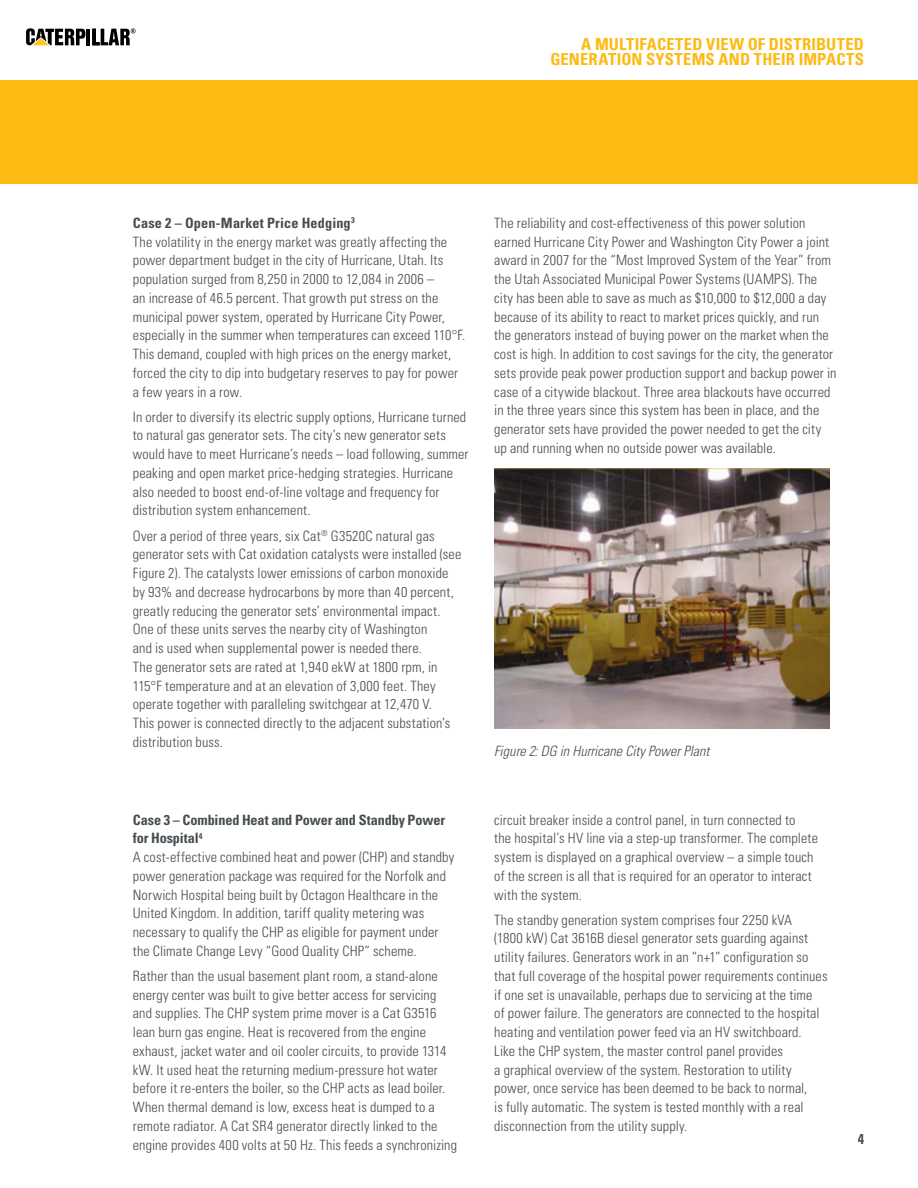
<style>
.page{position:relative;width:918px;height:1188px;background:#fff}
.page>*{position:absolute;margin:0;border:0;box-sizing:border-box;transform-origin:0 0}
.t1{font:700 condensed 16.5px/15px "Univers LT Std";letter-spacing:.01em;color:#fcba13;text-align:right}
.BULLETS{font:300 condensed 14.25px/18.8px "Univers LT Std";letter-spacing:.01em;color:#454d51}
.BULLETS-2{font:italic 300 condensed 14.25px "Univers LT Std";color:#454d51}
.t2{font:700 condensed 14.25px "Univers LT Std";color:#454d51}
.s1{font-weight:700}
</style>
<div class="page">
<hr style="left:87px;top:29px;width:3px;height:16px;background:#000">
<svg style="left:26px;top:28px;width:59px;height:17px"></svg>
<svg style="left:92px;top:28px;width:44px;height:17px"></svg>
<div style="left:0;top:81px;width:918px;height:103px;background:#fcba13"></div>
<img style="left:494px;top:469px;width:335px;height:259px">
<p class="t1" style="left:550px;top:37px;width:315px">A MULTIFACETED VIEW OF DISTRIBUTED<br>GENERATION SYSTEMS AND THEIR IMPACTS</p>
<p class="BULLETS" style="left:133px;top:213px;width:334px"><span class="s1">Case 2 – Open-Market Price Hedging</span><sup>3<br></sup>The volatility in the energy market was greatly affecting the power department budget in the city of Hurricane, Utah. Its population surged from 8,250 in 2000 to 12,084 in 2006 –<br>an increase of 46.5 percent. That growth put stress on the municipal power system, operated by Hurricane City Power, especially in the summer when temperatures can exceed 110°F.<br>This demand, coupled with high prices on the energy market, forced the city to dip into budgetary reserves to pay for power a few years in a row.</p>
<p class="BULLETS" style="left:133px;top:407px;width:337px">In order to diversify its electric supply options, Hurricane turned to natural gas generator sets. The city’s new generator sets would have to meet Hurricane’s needs – load following, summer peaking and open market price-hedging strategies. Hurricane also needed to boost end-of-line voltage and frequency for distribution system enhancement.</p>
<p class="BULLETS" style="left:133px;top:526px;width:330px">Over a period of three years, six Cat<sup>®</sup> G3520C natural gas generator sets with Cat oxidation catalysts were installed (see Figure 2). The catalysts lower emissions of carbon monoxide by 93% and decrease hydrocarbons by more than 40 percent, greatly reducing the generator sets’ environmental impact.<br>One of these units serves the nearby city of Washington<br>and is used when supplemental power is needed there.<br>The generator sets are rated at 1,940 ekW at 1800 rpm, in 115°F temperature and at an elevation of 3,000 feet. They operate together with paralleling switchgear at 12,470 V.<br>This power is connected directly to the adjacent substation’s distribution buss.</p>
<p class="BULLETS" style="left:133px;top:810px;width:323px"><span class="s1">Case 3 – Combined Heat and Power and Standby Power for Hospital</span><sup>4<br></sup>A cost-effective combined heat and power (CHP) and standby power generation package was required for the Norfolk and Norwich Hospital being built by Octagon Healthcare in the United Kingdom. In addition, tariff quality metering was necessary to qualify the CHP as eligible for payment under the Climate Change Levy “Good Quality CHP” scheme.</p>
<p class="BULLETS" style="left:133px;top:967px;width:326px">Rather than the usual basement plant room, a stand-alone energy center was built to give better access for servicing and supplies. The CHP system prime mover is a Cat G3516 lean burn gas engine. Heat is recovered from the engine exhaust, jacket water and oil cooler circuits, to provide 1314 kW. It used heat the returning medium-pressure hot water before it re-enters the boiler, so the CHP acts as lead boiler.<br>When thermal demand is low, excess heat is dumped to a remote radiator. A Cat SR4 generator directly linked to the engine provides 400 volts at 50 Hz. This feeds a synchronizing</p>
<p class="BULLETS" style="left:494px;top:213px;width:344px">The reliability and cost-effectiveness of this power solution earned Hurricane City Power and Washington City Power a joint award in 2007 for the “Most Improved System of the Year” from the Utah Associated Municipal Power Systems (UAMPS). The city has been able to save as much as $10,000 to $12,000 a day because of its ability to react to market prices quickly, and run the generators instead of buying power on the market when the cost is high. In addition to cost savings for the city, the generator sets provide peak power production support and backup power in case of a citywide blackout. Three area blackouts have occurred in the three years since this system has been in place, and the generator sets have provided the power needed to get the city up and running when no outside power was available.</p>
<p class="BULLETS-2" style="left:494px;top:742px;width:217px">Figure 2: DG in Hurricane City Power Plant</p>
<p class="BULLETS" style="left:494px;top:810px;width:325px">circuit breaker inside a control panel, in turn connected to<br>the hospital’s HV line via a step-up transformer. The complete system is displayed on a graphical overview – a simple touch of the screen is all that is required for an operator to interact with the system.</p>
<p class="BULLETS" style="left:494px;top:910px;width:335px">The standby generation system comprises four 2250 kVA<br>(1800 kW) Cat 3616B diesel generator sets guarding against utility failures. Generators work in an “n+1” configuration so that full coverage of the hospital power requirements continues if one set is unavailable, perhaps due to servicing at the time<br>of power failure. The generators are connected to the hospital heating and ventilation power feed via an HV switchboard.<br>Like the CHP system, the master control panel provides<br>a graphical overview of the system. Restoration to utility power, once service has been deemed to be back to normal,<br>is fully automatic. The system is tested monthly with a real disconnection from the utility supply.</p>
<p class="t2" style="left:858px;top:1130px;width:8px">4</p>
</div>
